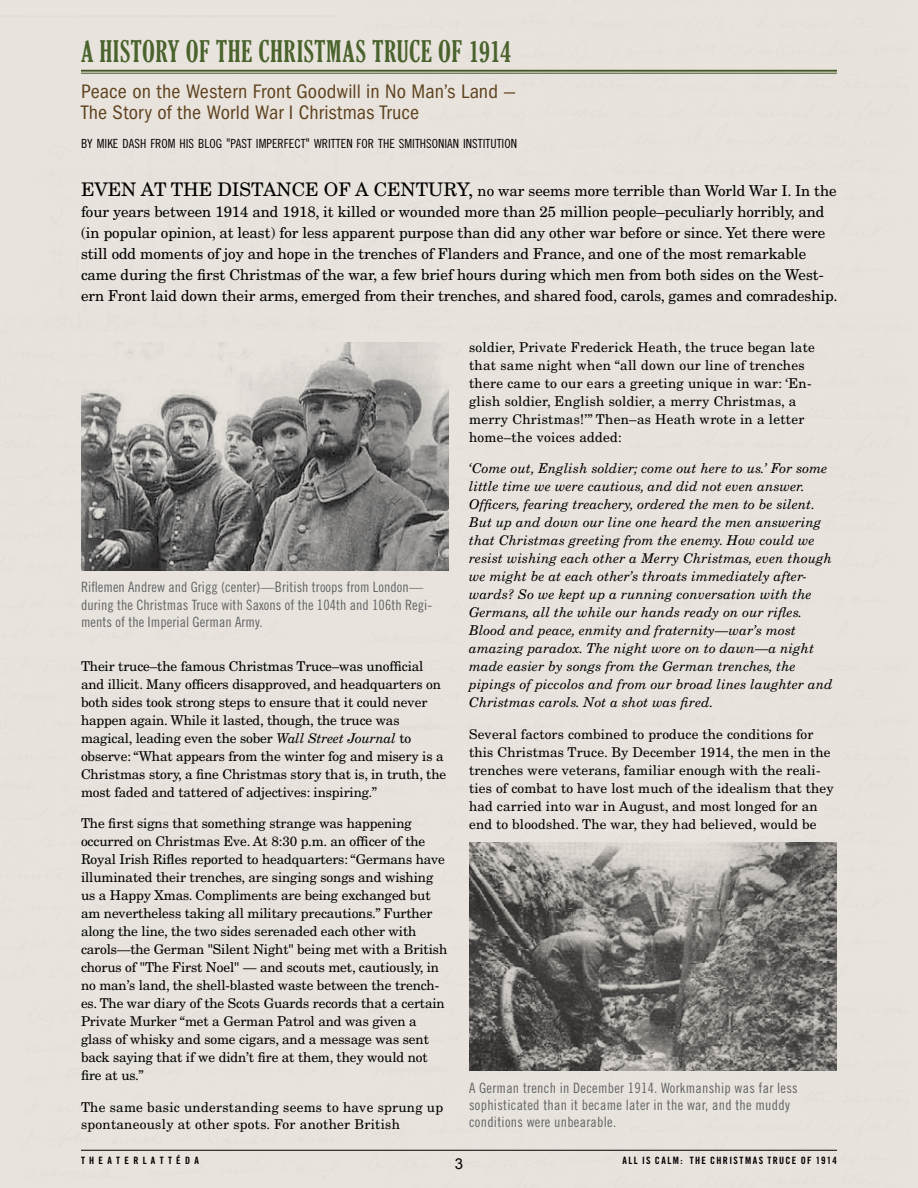
<style>
.page{position:relative;width:918px;height:1188px;background:#fff}
.page>*{position:absolute;margin:0;border:0;box-sizing:border-box;transform-origin:0 0}
.t1{font:extra-condensed 28.5px "Gloucester";letter-spacing:.03em;color:#4a632c}
.t2{font:condensed 20.25px/21.8px "ITC Franklin Gothic Std";letter-spacing:.01em;color:#5f431f}
.t3{font:18.75px "New Century Schlbk LT Std";letter-spacing:-.005em;color:#000}
.t4{font:15px/21px "New Century Schlbk LT Std";letter-spacing:-.005em;color:#000}
.t5{font:15px "Arial";color:#000}
.t6{font:14.25px/17.2px "Trade Gothic LT Std Cn 18";letter-spacing:.005em;color:#636466}
.t7{font:13.5px/18px "New Century Schlbk LT Std";letter-spacing:-.01em;color:#000}
.t8{font:italic 13.5px/18px "New Century Schlbk LT Std";letter-spacing:.01em;color:#000}
.t9{font:13.5px/18px "New Century Schlbk LT Std";letter-spacing:.02em;color:#000}
.t10{font:13.5px/18px "New Century Schlbk LT Std";letter-spacing:.01em;color:#000}
.t11{font:12.6px "Trade Gothic LT Std Cn 18";color:#000}
.t12{font:10.2px "Trade Gothic LT Std Bd Cn 20";letter-spacing:.13em;color:#000}
.t13{font:10.2px "Trade Gothic LT Std Bd Cn 20";letter-spacing:.425em;color:#000}
.s1{font-size:13.5px}
.s2{font-size:18.75px}
.s3{font-style:italic}
</style>
<div class="page">
<div style="left:0;top:325px;width:918px;height:863px;background:#e8e3dd"></div>
<hr style="left:81px;top:70px;width:756px;height:2px;background:#4a632c">
<hr style="left:81px;top:73px;width:756px;height:1px;background:#4a632c">
<img style="left:81px;top:342px;width:368px;height:228px">
<img style="left:469px;top:842px;width:368px;height:229px">
<h1 class="t1" style="left:81px;top:36px;width:432px">A HISTORY OF THE CHRISTMAS TRUCE OF 1914</h1>
<h2 class="t2" style="left:81px;top:80px;width:436px">Peace on the Western Front Goodwill in No Man’s Land —<br>The Story of the World War I Christmas Truce</h2>
<p class="t11" style="left:81px;top:136px;width:437px">BY MIKE DASH FROM HIS BLOG <span class="s1">"</span>PAST IMPERFECT<span class="s1">"</span> WRITTEN FOR THE SMITHSONIAN INSTITUTION</p>
<h3 class="t3" style="left:81px;top:178px;width:105px">Even at the</h3>
<h3 class="t3" style="left:217px;top:178px;width:14px">distance</h3>
<h3 class="t3" style="left:324px;top:178px;width:65px">of acent</h3>
<p class="t4" style="left:81px;top:180px;width:758px;text-indent:347px"><span class="s2">ury,</span> no war seems more terrible than World War I. In the four years between 1914 and 1918, it killed or wounded more than 25 million people–peculiarly horribly, and (in popular opinion, at least) for less apparent purpose than did any other war before or since. Yet there were still odd moments of joy and hope in the trenches of Flanders and France, and one of the most remarkable came during the first Christmas of the war, a few brief hours during which men from both sides on the West&shy;ern Front laid down their arms, emerged from their trenches, and shared food, carols, games and comradeship.</p>
<p class="t6" style="left:81px;top:579px;width:353px">Riflemen Andrew and Grigg (center)—British troops from London— during the Christmas Truce with Saxons of the 104th and 106th Regi&shy;ments of the Imperial German Army.</p>
<p class="t7" style="left:81px;top:657px;width:367px">Their truce–the famous Christmas Truce–was unofficial and illicit. Many officers disapproved, and headquarters on both sides took strong steps to ensure that it could never happen again. While it lasted, though, the truce was magical, leading even the sober <span class="s3">Wall Street Journal</span> to observe: “What appears from the winter fog and misery is a Christmas story, a fine Christmas story that is, in truth, the most faded and tattered of adjectives: inspiring.”</p>
<p class="t7" style="left:81px;top:814px;width:368px">The first signs that something strange was happening occurred on Christmas Eve. At 8:30 p.m. an officer of the Royal Irish Rifles reported to headquarters: “Germans have illuminated their trenches, are singing songs and wishing us a Happy Xmas. Compliments are being exchanged but am nevertheless taking all military precautions.” Further along the line, the two sides serenaded each other with carols—the German "Silent Night" being met with a British chorus of "The First Noel" — and scouts met, cautiously, in no man’s land, the shell-blasted waste between the trench&shy;es. The war diary of the Scots Guards records that a certain Private Murker “met a German Patrol and was given a glass of whisky and some cigars, and a message was sent back saying that if we didn’t fire at them, they would not fire at us.”</p>
<p class="t9" style="left:81px;top:1098px;width:364px">The same basic understanding seems to have sprung up spontaneously at other spots. For another British</p>
<p class="t9" style="left:469px;top:338px;width:347px">soldier, Private Frederick Heath, the truce began late that same night when “all down our line of trenches there came to our ears a greeting unique in war: ‘En&shy;glish soldier, English soldier, a merry Christmas, a merry Christmas!’” Then–as Heath wrote in a letter home–the voices added:</p>
<p class="t8" style="left:469px;top:460px;width:365px">‘Come out, English soldier; come out here to us.’ For some little time we were cautious, and did not even answer.<br>Officers, fearing treachery, ordered the men to be silent.<br>But up and down our line one heard the men answering that Christmas greeting from the enemy. How could we resist wishing each other a Merry Christmas, even though we might be at each other’s throats immediately after&shy;wards? So we kept up a running conversation with the Germans, all the while our hands ready on our rifles.<br>Blood and peace, enmity and fraternity—war’s most amazing paradox. The night wore on to dawn—a night made easier by songs from the German trenches, the pipings of piccolos and from our broad lines laughter and Christmas carols. Not a shot was fired.</p>
<p class="t10" style="left:469px;top:725px;width:366px">Several factors combined to produce the conditions for this Christmas Truce. By December 1914, the men in the trenches were veterans, familiar enough with the reali&shy;ties of combat to have lost much of the idealism that they had carried into war in August, and most longed for an end to bloodshed. The war, they had believed, would be</p>
<p class="t6" style="left:469px;top:1079px;width:330px">A German trench in December 1914. Workmanship was far less sophisticated than it became later in the war, and the muddy conditions were unbearable.</p>
<p class="t13" style="left:81px;top:1155px;width:119px">THEATER LATTÉ DA</p>
<p class="t12" style="left:622px;top:1155px;width:216px">ALL IS CALM: THE CHRISTMAS TRUCE OF 1914</p>
<p class="t5" style="left:455px;top:1153px;width:10px">3</p>
</div>
